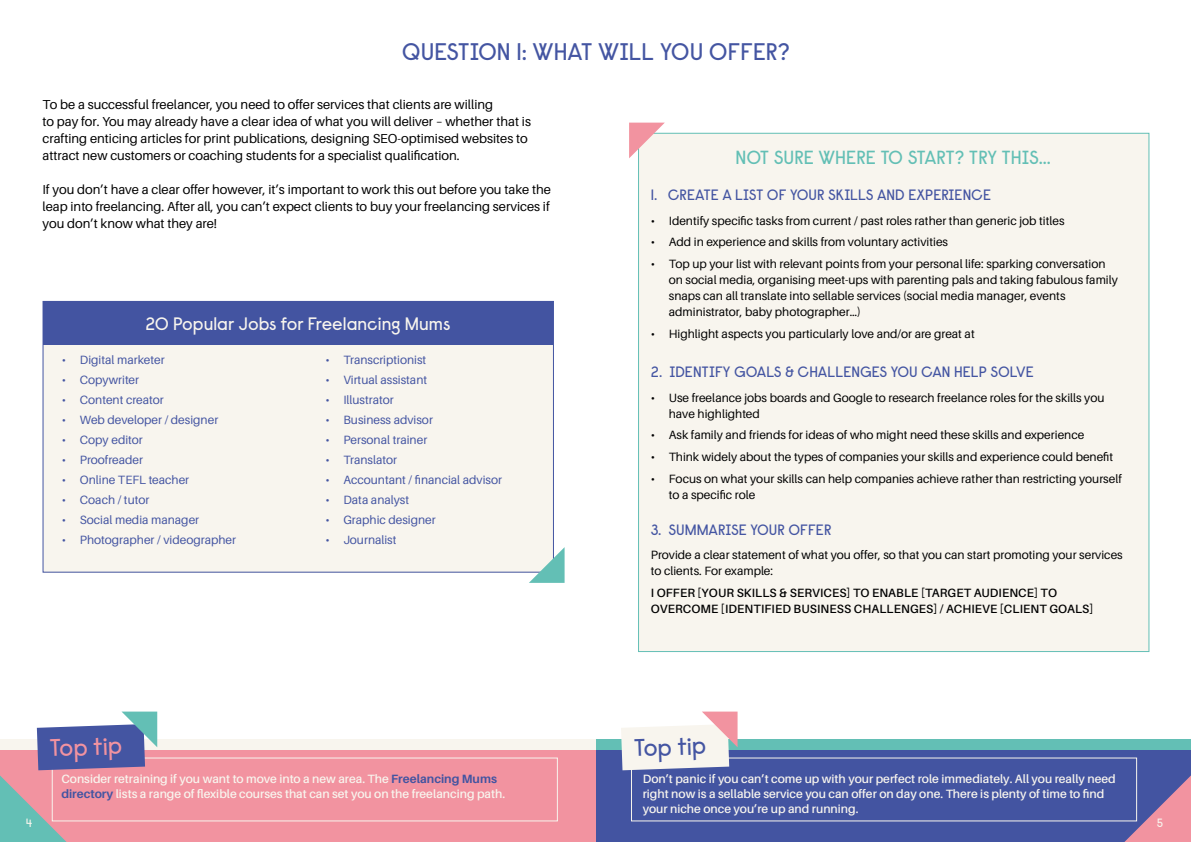
<style>
.page{position:relative;width:1191px;height:842px;background:#fff}
.page>*{position:absolute;margin:0;border:0;box-sizing:border-box;transform-origin:0 0}
.t1{font:24px "Raisonne Pro";color:#4455a2}
.t2{font:24px "Raisonne Pro";color:#f293a0}
.t3{font:19px "Raisonne Pro";color:#63bfb5}
.t4{font:18px "Raisonne Pro";color:#f8f5ee}
.t5{font:15px "Raisonne Pro";color:#4455a2}
.t6{font:13px/17px "Aileron";color:#000}
.t7{font:12px/16px "Aileron";color:#000}
.t8{font:12px "Aileron";color:#4455a2}
.t9{font:600 12px/15px "Aileron";color:#f8f5ee}
.t10{font:600 12px/16px "Aileron";letter-spacing:.01em;color:#000}
.t11{font:12px "Raisonne Pro";color:#f8f5ee}
.s1{font-weight:700;color:#4354a1}
.s2{font-weight:700;color:#4455a2}
</style>
<div class="page">
<div style="left:43px;top:325px;width:511px;height:248px;background:#f8f5ee"></div>
<div style="left:43px;top:301px;width:510px;height:44px;background:#4354a1"></div>
<div style="left:43px;top:301px;width:511px;height:272px;border:1px solid #4455a2"></div>
<div style="left:638px;top:133px;width:511px;height:519px;background:#f8f5ee;border:1px solid #63bfb5"></div>
<div style="left:595px;top:750px;width:596px;height:92px;background:#4354a1"></div>
<div style="left:0;top:750px;width:595px;height:92px;background:#f293a0"></div>
<div style="left:595px;top:740px;width:596px;height:10px;background:#63bfb5"></div>
<div style="left:0;top:740px;width:595px;height:10px;background:#f8f5ee"></div>
<svg style="left:621px;top:711px;width:116px;height:59px"></svg>
<div style="left:52px;top:757px;width:506px;height:64px;border:1px solid #f8f5ee"></div>
<svg style="left:1124px;top:775px;width:67px;height:67px"></svg>
<svg style="left:0;top:711px;width:157px;height:131px"></svg>
<svg style="left:529px;top:547px;width:35px;height:36px"></svg>
<svg style="left:629px;top:123px;width:36px;height:35px"></svg>
<h1 class="t1" style="left:402px;top:36px;width:389px">QUESTION 1: WHAT WILL YOU OFFER?</h1>
<p class="t6" style="left:43px;top:96px;width:490px">To be a successful freelancer, you need to offer services that clients are willing<br>to pay for. You may already have a clear idea of what you will deliver – whether that is crafting enticing articles for print publications, designing SEO-optimised websites to attract new customers or coaching students for a specialist qualification.</p>
<p class="t6" style="left:43px;top:181px;width:510px;text-align:justify">If you don’t have a clear offer however, it’s important to work this out before you take the leap into freelancing. After all, you can’t expect clients to buy your freelancing services if you don’t know what they are!</p>
<h2 class="t3" style="left:735px;top:145px;width:317px">NOT SURE WHERE TO START? TRY THIS…</h2>
<p class="t5" style="left:651px;top:185px;width:342px">1. CREATE A LIST OF YOUR SKILLS AND EXPERIENCE</p>
<p class="t7" style="left:651px;top:213px;width:415px">• Identify specific tasks from current / past roles rather than generic job titles</p>
<p class="t7" style="left:651px;top:234px;width:299px">• Add in experience and skills from voluntary activities</p>
<p class="t7" style="left:669px;top:256px;width:450px;text-indent:-18px">• Top up your list with relevant points from your personal life: sparking conversation on social media, organising meet-ups with parenting pals and taking fabulous family snaps can all translate into sellable services (social media manager, events administrator, baby photographer…)</p>
<p class="t7" style="left:651px;top:326px;width:325px">• Highlight aspects you particularly love and/or are great at</p>
<p class="t5" style="left:651px;top:362px;width:384px">2. IDENTIFY GOALS &amp; CHALLENGES YOU CAN HELP SOLVE</p>
<p class="t7" style="left:669px;top:390px;width:437px;text-indent:-18px">• Use freelance jobs boards and Google to research freelance roles for the skills you have highlighted</p>
<p class="t7" style="left:651px;top:427px;width:435px">• Ask family and friends for ideas of who might need these skills and experience</p>
<p class="t7" style="left:651px;top:449px;width:464px">• Think widely about the types of companies your skills and experience could benefit</p>
<p class="t7" style="left:669px;top:471px;width:454px;text-indent:-18px">• Focus on what your skills can help companies achieve rather than restricting yourself to a specific role</p>
<p class="t5" style="left:651px;top:520px;width:182px">3. SUMMARISE YOUR OFFER</p>
<p class="t7" style="left:651px;top:547px;width:473px">Provide a clear statement of what you offer, so that you can start promoting your services to clients. For example:</p>
<p class="t10" style="left:651px;top:585px;width:444px">I OFFER [YOUR SKILLS &amp; SERVICES] TO ENABLE [TARGET AUDIENCE] TO<br>OVERCOME [IDENTIFIED BUSINESS CHALLENGES] / ACHIEVE [CLIENT GOALS]</p>
<h3 class="t4" style="left:146px;top:312px;width:306px">20 Popular Jobs for Freelancing Mums</h3>
<p class="t8" style="left:62px;top:353px;width:104px">• Digital marketer</p>
<p class="t8" style="left:62px;top:373px;width:79px">• Copywriter</p>
<p class="t8" style="left:62px;top:393px;width:103px">• Content creator</p>
<p class="t8" style="left:62px;top:413px;width:158px">• Web developer / designer</p>
<p class="t8" style="left:62px;top:433px;width:82px">• Copy editor</p>
<p class="t8" style="left:62px;top:453px;width:83px">• Proofreader</p>
<p class="t8" style="left:62px;top:473px;width:129px">• Online TEFL teacher</p>
<p class="t8" style="left:62px;top:493px;width:89px">• Coach / tutor</p>
<p class="t8" style="left:62px;top:513px;width:139px">• Social media manager</p>
<p class="t8" style="left:62px;top:533px;width:176px">• Photographer / videographer</p>
<p class="t8" style="left:325px;top:353px;width:103px">• Transcriptionist</p>
<p class="t8" style="left:325px;top:373px;width:103px">• Virtual assistant</p>
<p class="t8" style="left:325px;top:393px;width:70px">• Illustrator</p>
<p class="t8" style="left:325px;top:413px;width:109px">• Business advisor</p>
<p class="t8" style="left:325px;top:433px;width:103px">• Personal trainer</p>
<p class="t8" style="left:325px;top:453px;width:73px">• Translator</p>
<p class="t8" style="left:325px;top:473px;width:178px">• Accountant / financial advisor</p>
<p class="t8" style="left:325px;top:493px;width:85px">• Data analyst</p>
<p class="t8" style="left:325px;top:513px;width:112px">• Graphic designer</p>
<p class="t8" style="left:325px;top:533px;width:73px">• Journalist</p>
<h1 class="t2" style="left:49px;top:733px;width:74px;rotate:-2deg">Top tip</h1>
<p class="t9" style="left:61px;top:771px;width:445px">Consider retraining if you want to move into a new area. The <span class="s1">Freelancing Mums </span><span class="s2">directory</span> lists a range of flexible courses that can set you on the freelancing path.</p>
<h1 class="t1" style="left:633px;top:733px;width:74px;rotate:-2deg">Top tip</h1>
<p class="t9" style="left:642px;top:771px;width:474px">Don’t panic if you can’t come up with your perfect role immediately. All you really need right now is a sellable service you can offer on day one. There is plenty of time to find your niche once you’re up and running.</p>
<p class="t11" style="left:26px;top:815px;width:8px">4</p>
<p class="t11" style="left:1157px;top:815px;width:8px">5</p>
</div>
